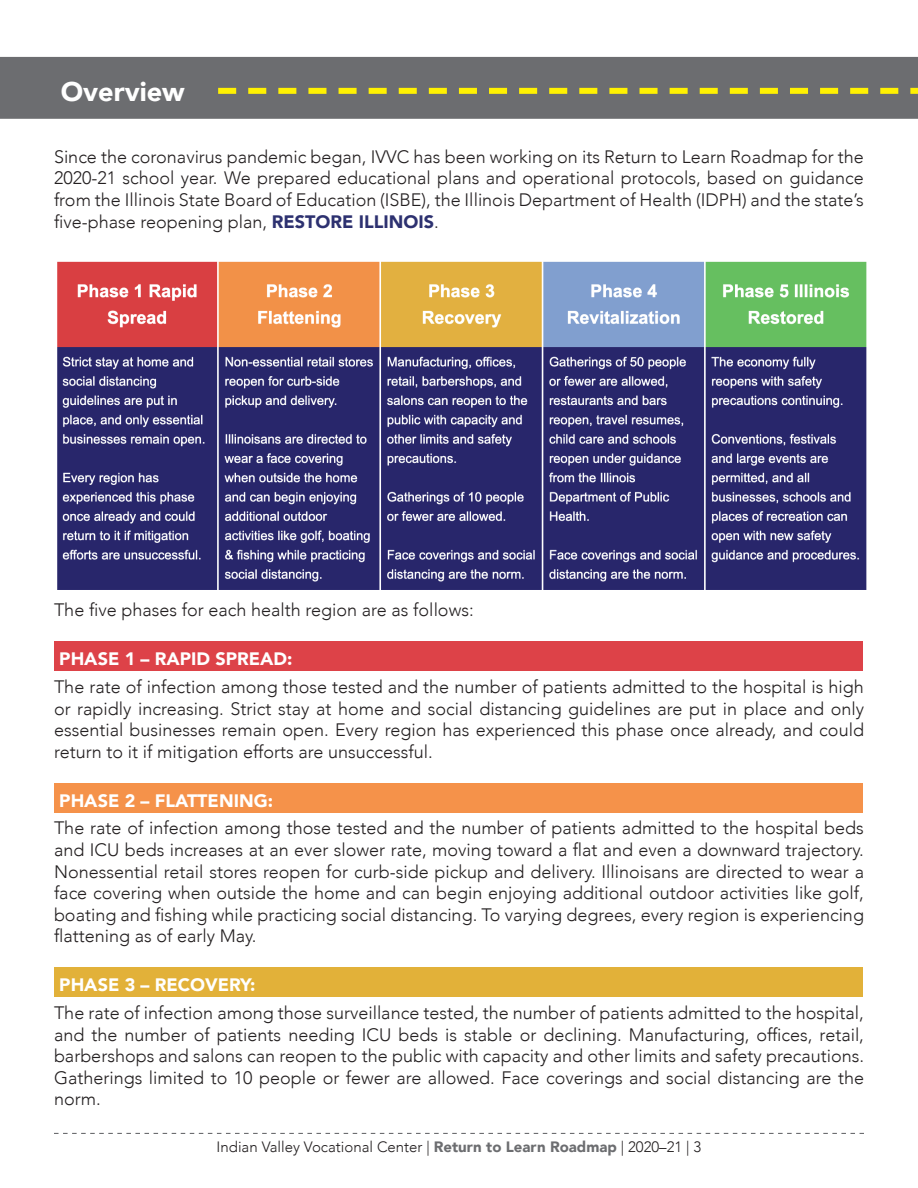
<style>
.page{position:relative;width:918px;height:1188px;background:#fff}
.page>*{position:absolute;margin:0;border:0;box-sizing:border-box;transform-origin:0 0}
.t1{font:900 27px "Avenir";color:#fff}
.t2{font:300 18px/21.6px "Avenir";color:#231f20;text-align:justify}
.t3{font:900 18px "Avenir";color:#fff}
.t4{font:300 15px "Avenir";color:#231f20}
.s1{font-weight:900;color:#2d3170}
.s2{font-weight:900;color:#6c6d70}
</style>
<div class="page">
<svg style="left:54px;top:1133px;width:810px;height:1px"></svg>
<div style="left:54px;top:642px;width:808px;height:29px;background:#dd4248"></div>
<div style="left:54px;top:783px;width:808px;height:30px;background:#f5924a"></div>
<div style="left:54px;top:968px;width:808px;height:29px;background:#e2b139"></div>
<div style="left:0;top:57px;width:918px;height:62px;background:#6c6d70"></div>
<svg style="left:218px;top:88px;width:700px;height:6px;background:#c2ba2e"></svg>
<img style="left:57px;top:261px;width:810px;height:329px">
<p class="t1" style="left:61px;top:69px;width:125px">Overview</p>
<p class="t2" style="left:54px;top:146px;width:811px">Since the coronavirus pandemic began, IVVC has been working on its Return to Learn Roadmap for the 2020-21 school year. We prepared educational plans and operational protocols, based on guidance from the Illinois State Board of Education (ISBE), the Illinois Department of Health (IDPH) and the state’s five-phase reopening plan, <span class="s1">RESTORE ILLINOIS</span>.</p>
<p class="t2" style="left:54px;top:599px;width:421px">The five phases for each health region are as follows:</p>
<p class="t3" style="left:59px;top:644px;width:235px">PHASE 1 – RAPID SPREAD:</p>
<p class="t2" style="left:54px;top:676px;width:812px">The rate of infection among those tested and the number of patients admitted to the hospital is high or rapidly increasing. Strict stay at home and social distancing guidelines are put in place and only essential businesses remain open. Every region has experienced this phase once already, and could return to it if mitigation efforts are unsuccessful.</p>
<p class="t3" style="left:59px;top:785px;width:215px">PHASE 2 – FLATTENING:</p>
<p class="t2" style="left:54px;top:817px;width:812px">The rate of infection among those tested and the number of patients admitted to the hospital beds and ICU beds increases at an ever slower rate, moving toward a flat and even a downward trajectory.<br>Nonessential retail stores reopen for curb-side pickup and delivery. Illinoisans are directed to wear a face covering when outside the home and can begin enjoying additional outdoor activities like golf, boating and fishing while practicing social distancing. To varying degrees, every region is experiencing flattening as of early May.</p>
<p class="t3" style="left:59px;top:970px;width:198px">PHASE 3 – RECOVERY:</p>
<p class="t2" style="left:54px;top:1002px;width:812px">The rate of infection among those surveillance tested, the number of patients admitted to the hospital, and the number of patients needing ICU beds is stable or declining. Manufacturing, offices, retail, barbershops and salons can reopen to the public with capacity and other limits and safety precautions.<br>Gatherings limited to 10 people or fewer are allowed. Face coverings and social distancing are the norm.</p>
<p class="t4" style="left:217px;top:1138px;width:486px">Indian Valley Vocational Center | <span class="s2">Return to Learn Roadmap</span> | 2020–21 | 3</p>
</div>
